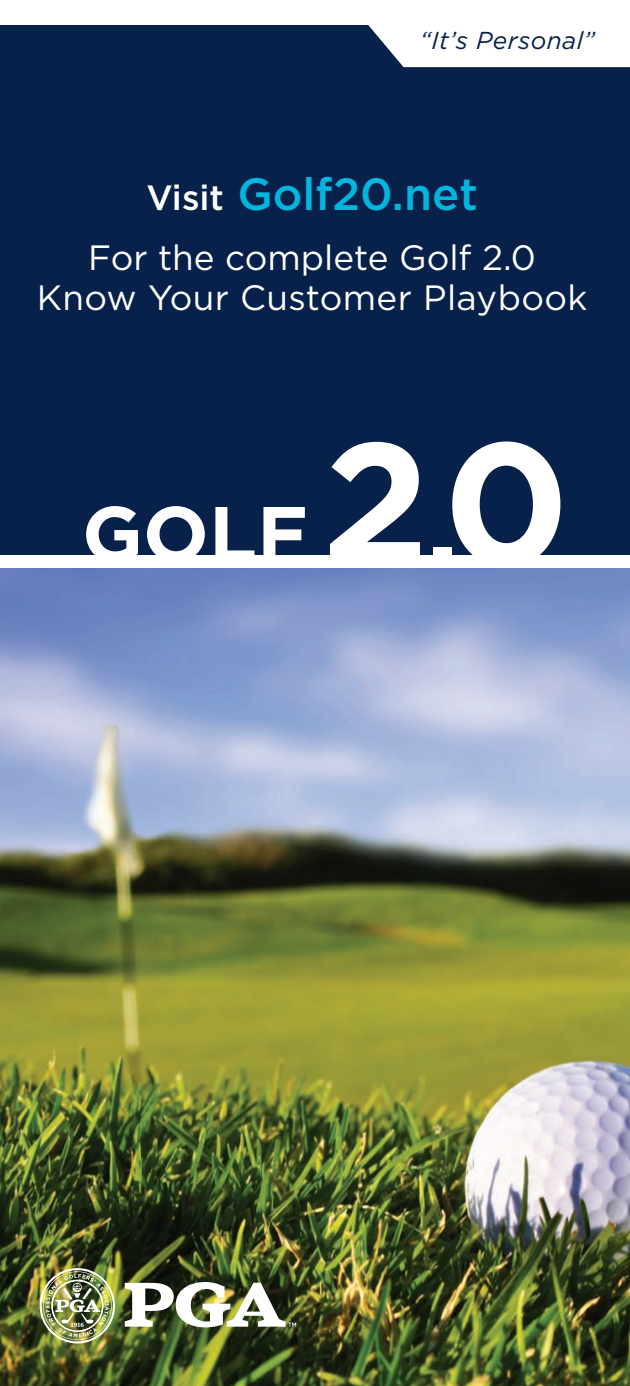
<style>
.page{position:relative;width:630px;height:1386px;background:#fff}
.page>*{position:absolute;margin:0;border:0;box-sizing:border-box;transform-origin:0 0}
.t1{font:700 173.78px "Gotham";color:#fff}
.t2{font:700 77.7px "Gotham";color:#fff}
.t3{font:500 45.15px "Gotham";color:#00b6de}
.t4{font:35.18px/40.1px "Gotham";color:#fff;text-align:center}
.t5{font:italic 24.5px "Gotham";letter-spacing:.02em;color:#07214b}
.s1{font-size:35.18px;color:#fff}
.s2{font-size:114.1px}
</style>
<div class="page">
<img style="left:0;top:568px;width:630px;height:818px">
<div style="left:0;top:25px;width:630px;height:530px;background:#07214b"></div>
<svg style="left:368px;top:25px;width:262px;height:42px;background:#edeff2"></svg>
<img style="left:40px;top:1268px;width:75px;height:75px">
<img style="left:125px;top:1282px;width:171px;height:46px">
<p class="t5" style="left:420px;top:24px;width:177px">“It’s Personal”</p>
<p class="t3" style="left:146px;top:164px;width:333px"><span class="s1">Visit</span> Golf20.net</p>
<p class="t4" style="left:37px;top:237px;width:552px">For the complete Golf 2.0<br>Know Your Customer Playbook</p>
<h2 class="t2" style="left:82px;top:482px;width:227px">GOLF</h2>
<h1 class="t1" style="left:321px;top:388px;width:250px">2<span class="s2">.</span>0</h1>
</div>
